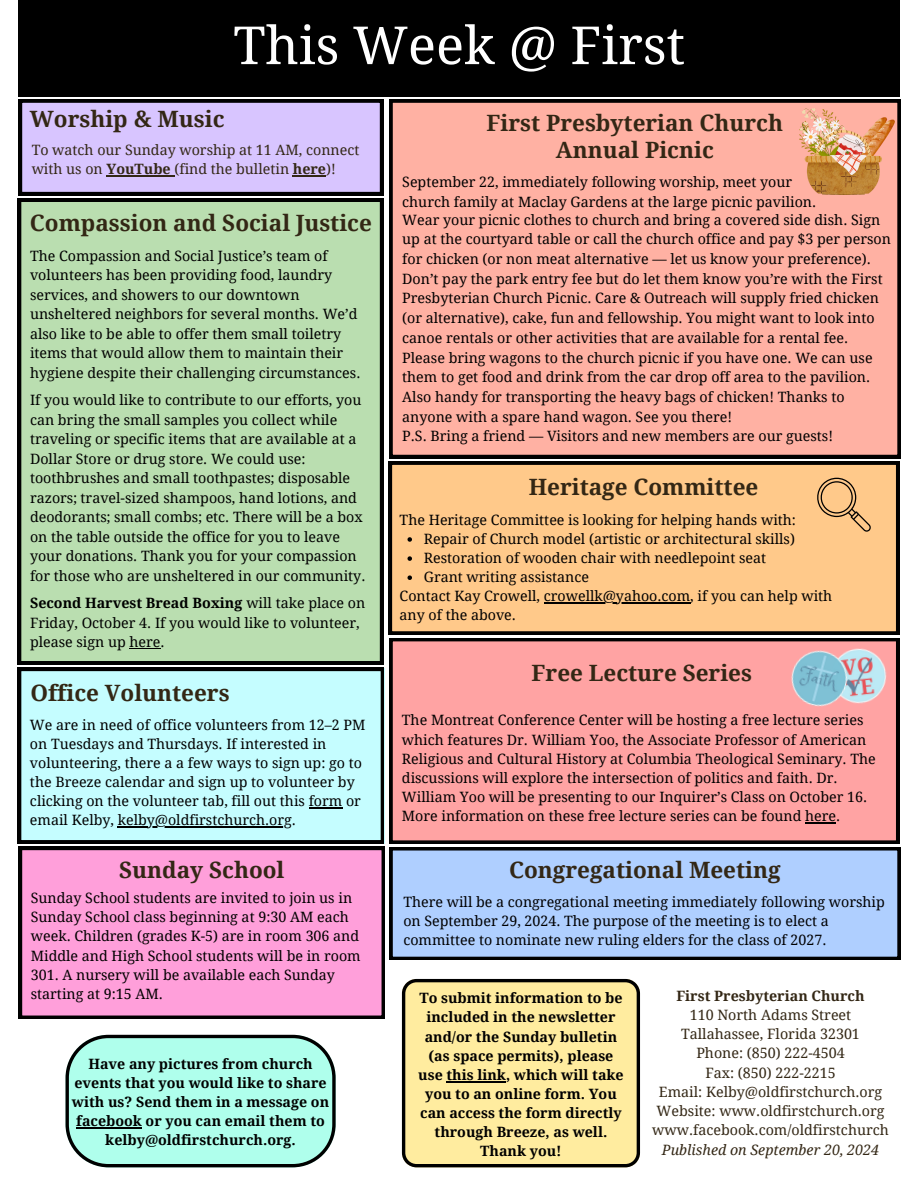
<style>
.page{position:relative;width:918px;height:1188px;background:#fff}
.page>*{position:absolute;margin:0;border:0;box-sizing:border-box;transform-origin:0 0}
.t1{font:52.5px "Droid Serif";color:#fff}
.t2{font:700 22.5px/27px "Droid Serif";color:#332715;text-align:center}
.t3{font:14.25px/19.2px "Droid Serif";color:#000}
.t4{font:700 14.25px/19.2px "Droid Serif";color:#000;text-align:center}
.t5{font:14.25px/19.2px "Droid Serif";color:#332715}
.t6{font:italic 14.25px "Droid Serif";color:#332715}
.t7{font:700 14.25px "Droid Serif";color:#332715}
.s1{font-weight:700}
</style>
<div class="page">
<div style="left:18px;top:0;width:882px;height:96px;background:#000"></div>
<svg style="left:402px;top:979px;width:238px;height:188px"></svg>
<hr style="left:447px;top:1081px;width:59px;height:1px;background:#000">
<div style="left:18px;top:668px;width:366px;height:175px;background:#c5fdff"></div>
<hr style="left:309px;top:807px;width:33px;height:1px;background:#000">
<hr style="left:118px;top:826px;width:174px;height:2px;background:#000">
<div style="left:18px;top:199px;width:365px;height:465px;background:#badeb0"></div>
<hr style="left:130px;top:648px;width:31px;height:1px;background:#000">
<div style="left:389px;top:99px;width:511px;height:359px;background:#ffb1a3"></div>
<img style="left:800px;top:108px;width:94px;height:87px">
<svg style="left:19px;top:99px;width:364px;height:96px"></svg>
<hr style="left:293px;top:176px;width:33px;height:1px;background:#332715">
<div style="left:19px;top:847px;width:365px;height:172px;background:#ff9fda"></div>
<svg style="left:389px;top:847px;width:511px;height:113px"></svg>
<div style="left:389px;top:462px;width:510px;height:173px;background:#ffc98a"></div>
<svg style="left:815px;top:478px;width:56px;height:54px"></svg>
<svg style="left:408px;top:537px;width:4px;height:5px"></svg>
<svg style="left:408px;top:556px;width:4px;height:5px"></svg>
<svg style="left:408px;top:575px;width:4px;height:5px"></svg>
<hr style="left:544px;top:602px;width:146px;height:2px;background:#000">
<div style="left:389px;top:638px;width:510px;height:206px;background:#ffa3a3"></div>
<hr style="left:805px;top:822px;width:31px;height:1px;background:#000">
<img style="left:859px;top:645px;width:33px;height:64px">
<img style="left:782px;top:640px;width:77px;height:77px">
<svg style="left:66px;top:1035px;width:270px;height:132px"></svg>
<hr style="left:76px;top:1127px;width:66px;height:1px;background:#000">
<h1 class="t1" style="left:233px;top:15px;width:453px">This Week @ First</h1>
<p class="t2" style="left:30px;top:106px;width:196px">Worship &amp; Music</p>
<h2 class="t5" style="left:32px;top:141px;width:329px">To watch our Sunday worship at 11 AM, connect with us on <span class="s1">YouTube</span> (find the bulletin <span class="s1">here</span>)!</h2>
<p class="t2" style="left:30px;top:210px;width:344px">Compassion and Social Justice</p>
<p class="t3" style="left:30px;top:246px;width:332px">The Compassion and Social Justice’s team of volunteers has been providing food, laundry services, and showers to our downtown unsheltered neighbors for several months. We’d also like to be able to offer them small toiletry items that would allow them to maintain their hygiene despite their challenging circumstances.</p>
<h2 class="t3" style="left:30px;top:391px;width:337px">If you would like to contribute to our efforts, you can bring the small samples you collect while traveling or specific items that are available at a Dollar Store or drug store. We could use: toothbrushes and small toothpastes; disposable razors; travel-sized shampoos, hand lotions, and deodorants; small combs; etc. There will be a box on the table outside the office for you to leave your donations. Thank you for your compassion for those who are unsheltered in our community.</h2>
<p class="t3" style="left:30px;top:594px;width:337px"><span class="s1">Second Harvest Bread Boxing</span> will take place on<br>Friday, October 4. If you would like to volunteer, please sign up here.</p>
<p class="t2" style="left:30px;top:680px;width:201px">Office Volunteers</p>
<p class="t3" style="left:30px;top:715px;width:337px">We are in need of office volunteers from 12–2 PM on Tuesdays and Thursdays. If interested in volunteering, there a a few ways to sign up: go to the Breeze calendar and sign up to volunteer by clicking on the volunteer tab, fill out this form or email Kelby, kelby@oldfirstchurch.org.</p>
<p class="t2" style="left:119px;top:857px;width:167px">Sunday School</p>
<p class="t3" style="left:31px;top:889px;width:331px">Sunday School students are invited to join us in Sunday School class beginning at 9:30 AM each week. Children (grades K-5) are in room 306 and Middle and High School students will be in room 301. A nursery will be available each Sunday starting at 9:15 AM.</p>
<p class="t4" style="left:72px;top:1054px;width:259px">Have any pictures from church events that you would like to share with us? Send them in a message on facebook or you can email them to kelby@oldfirstchurch.org.</p>
<h2 class="t2" style="left:487px;top:109px;width:298px">First Presbyterian Church<br>Annual Picnic</h2>
<p class="t3" style="left:402px;top:172px;width:415px;line-height:19.6px">September 22, immediately following worship, meet your church family at Maclay Gardens at the large picnic pavilion.</p>
<p class="t3" style="left:402px;top:210px;width:490px;line-height:19.6px">Wear your picnic clothes to church and bring a covered side dish. Sign up at the courtyard table or call the church office and pay $3 per person for chicken (or non meat alternative — let us know your preference).<br>Don’t pay the park entry fee but do let them know you’re with the First Presbyterian Church Picnic. Care &amp; Outreach will supply fried chicken (or alternative), cake, fun and fellowship. You might want to look into canoe rentals or other activities that are available for a rental fee.<br>Please bring wagons to the church picnic if you have one. We can use them to get food and drink from the car drop off area to the pavilion.<br>Also handy for transporting the heavy bags of chicken! Thanks to anyone with a spare hand wagon. See you there!</p>
<p class="t3" style="left:402px;top:427px;width:432px">P.S. Bring a friend — Visitors and new members are our guests!</p>
<p class="t2" style="left:529px;top:474px;width:231px">Heritage Committee</p>
<h3 class="t3" style="left:400px;top:510px;width:398px">The Heritage Committee is looking for helping hands with:</h3>
<p class="t3" style="left:424px;top:529px;width:373px">Repair of Church model (artistic or architectural skills)</p>
<p class="t3" style="left:424px;top:549px;width:344px">Restoration of wooden chair with needlepoint seat</p>
<p class="t3" style="left:424px;top:568px;width:167px">Grant writing assistance</p>
<p class="t3" style="left:400px;top:587px;width:434px">Contact Kay Crowell, crowellk@yahoo.com, if you can help with</p>
<p class="t3" style="left:400px;top:606px;width:118px">any of the above.</p>
<p class="t2" style="left:532px;top:660px;width:222px">Free Lecture Series</p>
<p class="t3" style="left:402px;top:711px;width:475px">The Montreat Conference Center will be hosting a free lecture series which features Dr. William Yoo, the Associate Professor of American Religious and Cultural History at Columbia Theological Seminary. The discussions will explore the intersection of politics and faith. Dr.<br>William Yoo will be presenting to our Inquirer’s Class on October 16.<br>More information on these free lecture series can be found here.</p>
<h3 class="t2" style="left:509px;top:857px;width:273px">Congregational Meeting</h3>
<h2 class="t3" style="left:403px;top:892px;width:483px">There will be a congregational meeting immediately following worship on September 29, 2024. The purpose of the meeting is to elect a committee to nominate new ruling elders for the class of 2027.</h2>
<h2 class="t4" style="left:418px;top:989px;width:207px">To submit information to be included in the newsletter and/or the Sunday bulletin (as space permits), please use this link, which will take you to an online form. You can access the form directly through Breeze, as well.<br>Thank you!</h2>
<p class="t7" style="left:676px;top:988px;width:190px">First Presbyterian Church</p>
<p class="t5" style="left:690px;top:1006px;width:163px">110 North Adams Street</p>
<p class="t5" style="left:681px;top:1025px;width:180px">Tallahassee, Florida 32301</p>
<p class="t5" style="left:696px;top:1044px;width:150px">Phone: (850) 222-4504</p>
<p class="t5" style="left:705px;top:1063px;width:132px">Fax: (850) 222-2215</p>
<h2 class="t5" style="left:659px;top:1082px;width:225px">Email: Kelby@oldfirstchurch.org</h2>
<p class="t5" style="left:657px;top:1101px;width:229px">Website: www.oldfirstchurch.org</p>
<h2 class="t5" style="left:652px;top:1121px;width:238px">www.facebook.com/oldfirstchurch</h2>
<p class="t6" style="left:662px;top:1142px;width:219px">Published on September 20, 2024</p>
</div>
